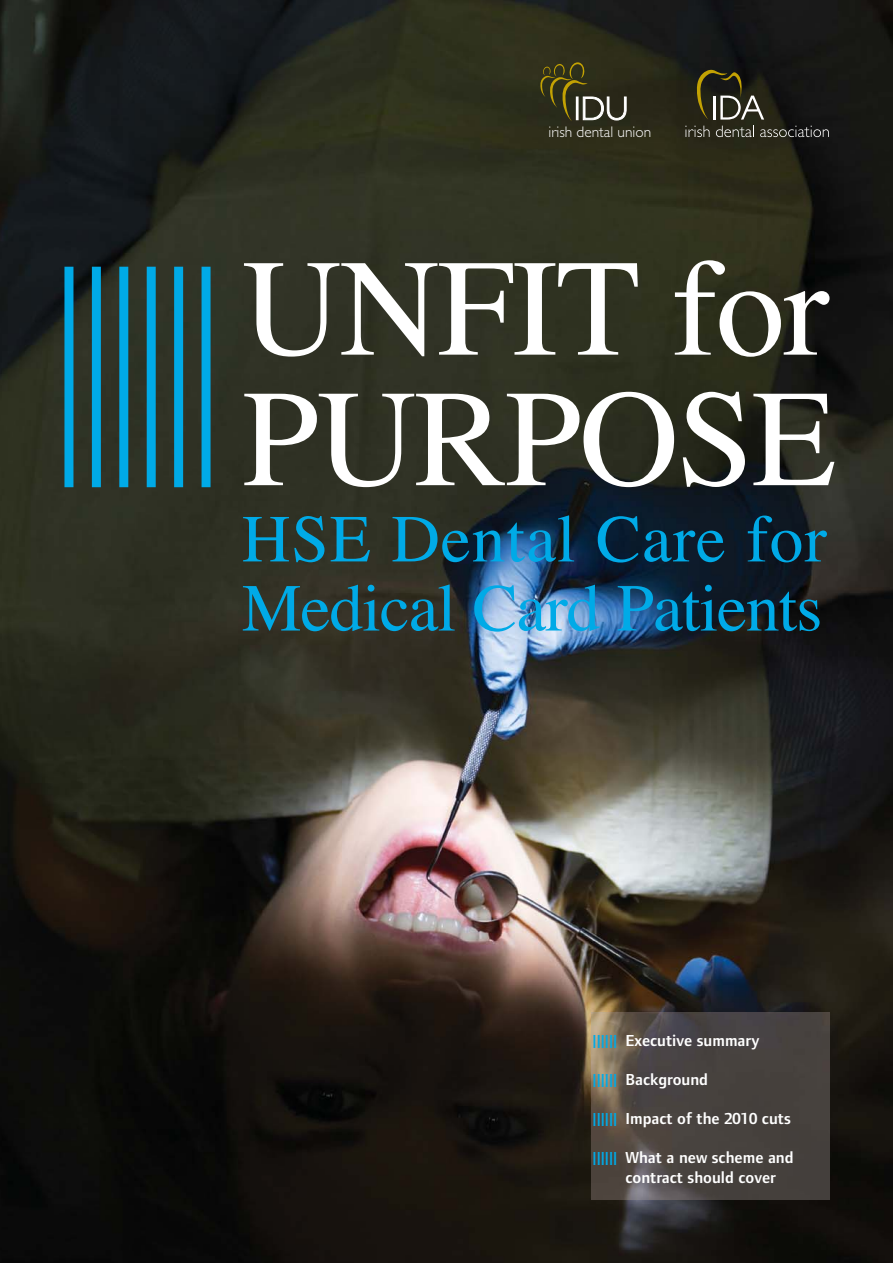
<style>
.page{position:relative;width:893px;height:1263px;background:#fff}
.page>*{position:absolute;margin:0;border:0;box-sizing:border-box;transform-origin:0 0}
.t1{font:138.15px/130.5px "Times";letter-spacing:-.015em;color:#fff}
.t2{font:67.2px/69.2px "Times";letter-spacing:-.015em;color:#00aae7}
.t3{font:600 16.5px/19.5px "Foundry Form Sans";color:#fff}
.t4{font:300 15.45px "Gill Sans";color:#fff}
.s1{color:#00aae7}
</style>
<div class="page">
<img style="left:0;top:0;width:893px;height:1263px">
<svg style="left:696px;top:70px;width:68px;height:50px;background:#44412d"></svg>
<svg style="left:686px;top:126px;width:23px;height:11px"></svg>
<svg style="left:716px;top:126px;width:38px;height:11px"></svg>
<svg style="left:760px;top:126px;width:69px;height:11px"></svg>
<svg style="left:540px;top:62px;width:87px;height:59px;background:#46442a"></svg>
<img style="left:591px;top:1012px;width:239px;height:187px">
<div style="left:64px;top:267px;width:9px;height:220px;background:#00aae7"></div>
<div style="left:92px;top:267px;width:9px;height:220px;background:#00aae7"></div>
<div style="left:119px;top:267px;width:9px;height:220px;background:#00aae7"></div>
<div style="left:147px;top:267px;width:9px;height:220px;background:#00aae7"></div>
<div style="left:174px;top:267px;width:9px;height:220px;background:#00aae7"></div>
<div style="left:202px;top:267px;width:9px;height:220px;background:#00aae7"></div>
<p class="t4" style="left:548px;top:126px;width:104px">irish dental union</p>
<h1 class="t1" style="left:242px;top:256px;width:596px">UNFIT for<br>PURPOSE</h1>
<h2 class="t2" style="left:242px;top:511px;width:586px">HSE Dental Care for<br>Medical Card Patients</h2>
<p class="t3" style="left:593px;top:1032px;width:168px"><span class="s1">||||||</span> Executive summary</p>
<p class="t3" style="left:593px;top:1071px;width:117px"><span class="s1">||||||</span> Background</p>
<p class="t3" style="left:593px;top:1110px;width:200px"><span class="s1">||||||</span> Impact of the 2010 cuts</p>
<p class="t3" style="left:625px;top:1149px;width:170px;text-indent:-33px"><span class="s1">||||||</span> What a new scheme and contract should cover</p>
</div>
